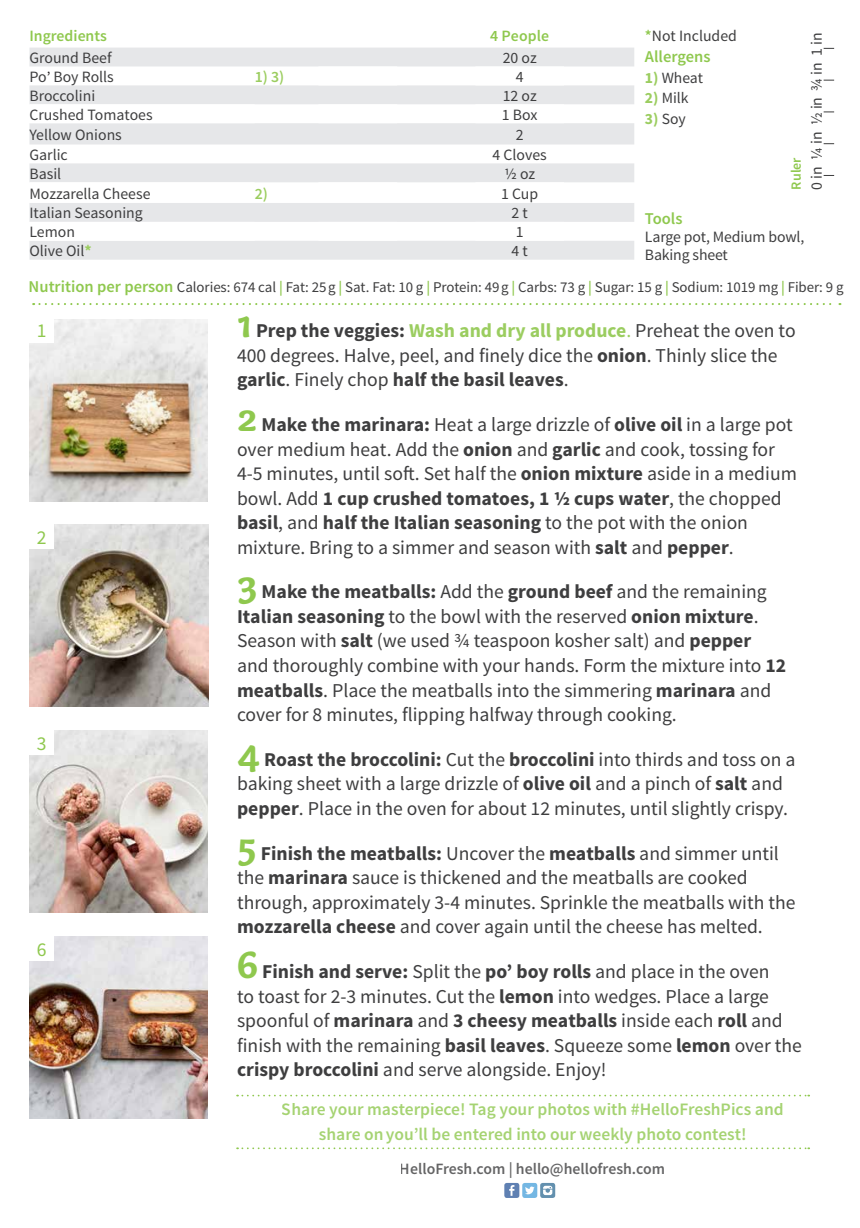
<style>
.page{position:relative;width:860px;height:1228px;background:#fff}
.page>*{position:absolute;margin:0;border:0;box-sizing:border-box;transform-origin:0 0}
.t1{font:19.6px/24.5px "Source Sans Pro";color:#3e3e3f}
.t2{font:19.6px "Source Sans Pro";color:#8fc84e}
.t3{font:600 17.5px/24.5px "Source Sans Pro";color:#8fc84f;text-align:center}
.t4{font:600 16.45px "Source Sans Pro";color:#8fc84e}
.t5{font:15.75px/17.5px "Source Sans Pro";color:#3e3e3f}
.t6{font:600 15.75px "Source Sans Pro";color:#3e3e3f}
.t7{font:600 15.75px "Source Sans Pro";color:#8fc84e}
.t8{font:600 15.75px "Source Sans Pro";color:#9bcd5f}
.t9{font:15.58px "Source Sans Pro";color:#3e3e3f}
.t10{font:14.88px "Source Sans Pro";letter-spacing:-.005em;color:#3e3e3f}
.t11{font:600 14px "Source Sans Pro";color:#8fc84e}
.s1{font-size:14.88px;color:#231f20}
.s2{font-weight:700;color:#9bcd5f}
.s3{font-weight:600;color:#8fc84e}
.s4{font-weight:600;font-size:16.45px;color:#8fc84e}
.s5{font-family:"Capucine Basic";font-weight:700;font-size:41.12px;color:#8fc84e}
.s6{font-weight:700}
.s7{font-weight:700;color:#9bcd60}
.s8{color:#9bcd60}
</style>
<div class="page">
<img style="left:29px;top:730px;width:179px;height:182px">
<img style="left:29px;top:936px;width:179px;height:182px">
<img style="left:29px;top:319px;width:179px;height:182px">
<img style="left:30px;top:524px;width:178px;height:182px">
<svg style="left:29px;top:48px;width:605px;height:212px;fill:#e6e7e9"></svg>
<svg style="left:29px;top:66px;width:535px;height:175px"></svg>
<div style="left:29px;top:318px;width:25px;height:24px;background:#fff"></div>
<div style="left:29px;top:524px;width:25px;height:24px;background:#fff"></div>
<div style="left:29px;top:730px;width:25px;height:24px;background:#fff"></div>
<div style="left:29px;top:936px;width:25px;height:25px;background:#fff"></div>
<svg style="left:33px;top:303px;width:807px;height:2px"></svg>
<svg style="left:504px;top:1182px;width:15px;height:15px"></svg>
<svg style="left:509px;top:1184px;width:5px;height:11px"></svg>
<svg style="left:540px;top:1182px;width:15px;height:15px"></svg>
<svg style="left:543px;top:1185px;width:9px;height:9px"></svg>
<svg style="left:522px;top:1182px;width:15px;height:15px"></svg>
<svg style="left:525px;top:1186px;width:9px;height:8px"></svg>
<svg style="left:237px;top:1094px;width:572px;height:2px"></svg>
<svg style="left:237px;top:1147px;width:572px;height:1px"></svg>
<p class="t7" style="left:29px;top:26px;width:79px">Ingredients</p>
<p class="t7" style="left:490px;top:26px;width:61px">4 People</p>
<p class="t5" style="left:29px;top:49px;width:84px">Ground Beef</p>
<p class="t5" style="left:502px;top:49px;width:35px">20 oz</p>
<p class="t5" style="left:29px;top:68px;width:86px">Po<span class="s1">’</span> Boy Rolls</p>
<p class="t8" style="left:255px;top:67px;width:31px">1) 3)</p>
<p class="t5" style="left:515px;top:68px;width:9px">4</p>
<p class="t5" style="left:29px;top:87px;width:67px">Broccolini</p>
<p class="t5" style="left:502px;top:87px;width:35px">12 oz</p>
<p class="t5" style="left:29px;top:106px;width:125px">Crushed Tomatoes</p>
<p class="t5" style="left:502px;top:106px;width:37px">1 Box</p>
<p class="t5" style="left:29px;top:126px;width:94px">Yellow Onions</p>
<p class="t5" style="left:515px;top:126px;width:9px">2</p>
<p class="t5" style="left:29px;top:146px;width:40px">Garlic</p>
<p class="t5" style="left:492px;top:146px;width:56px">4 Cloves</p>
<p class="t5" style="left:29px;top:165px;width:33px">Basil</p>
<p class="t5" style="left:504px;top:165px;width:33px">1/2 oz</p>
<p class="t5" style="left:29px;top:185px;width:122px">Mozzarella Cheese</p>
<p class="t8" style="left:255px;top:183px;width:15px">2)</p>
<p class="t5" style="left:501px;top:185px;width:39px">1 Cup</p>
<p class="t5" style="left:29px;top:204px;width:115px">Italian Seasoning</p>
<p class="t5" style="left:511px;top:204px;width:18px">2 t</p>
<p class="t5" style="left:29px;top:223px;width:47px">Lemon</p>
<p class="t5" style="left:515px;top:223px;width:9px">1</p>
<p class="t5" style="left:29px;top:242px;width:64px">Olive Oil<span class="s2">*</span></p>
<p class="t5" style="left:511px;top:242px;width:18px">4 t</p>
<p class="t5" style="left:644px;top:27px;width:93px"><span class="s3">*</span>Not Included</p>
<p class="t4" style="left:644px;top:46px;width:67px">Allergens</p>
<p class="t9" style="left:644px;top:68px;width:60px"><span class="s2">1)</span> Wheat</p>
<p class="t9" style="left:644px;top:89px;width:45px"><span class="s2">2)</span> Milk</p>
<p class="t9" style="left:644px;top:109px;width:42px"><span class="s2">3)</span> Soy</p>
<p class="t11" style="left:787px;top:189px;width:34px;rotate:-90deg">Ruler</p>
<p class="t5" style="left:807px;top:189px;width:159px;rotate:-90deg">0 in ¼ in ½ in ¾ in 1 in</p>
<p class="t4" style="left:644px;top:209px;width:39px">Tools</p>
<p class="t5" style="left:644px;top:228px;width:161px">Large pot, Medium bowl,<br>Baking sheet</p>
<p class="t10" style="left:29px;top:277px;width:816px"><span class="s4">Nutrition per person</span> Calories: 674 cal <span class="s3">|</span> Fat: 25g <span class="s3">|</span> Sat. Fat: 10 g <span class="s3">|</span> Protein: 49g <span class="s3">|</span> Carbs: 73 g <span class="s3">|</span> Sugar: 15 g <span class="s3">|</span> Sodium: 1019 mg <span class="s3">|</span> Fiber: 9 g</p>
<p class="t2" style="left:37px;top:319px;width:11px">1</p>
<p class="t2" style="left:37px;top:525px;width:11px">2</p>
<p class="t2" style="left:37px;top:731px;width:11px">3</p>
<p class="t2" style="left:37px;top:937px;width:11px">6</p>
<p class="t1" style="left:237px;top:319px;width:560px"><span class="s5">1</span> <span class="s6">Prep the veggies:</span> <span class="s7">Wash and dry all produce</span><span class="s8">.</span> Preheat the oven to<br>400 degrees. Halve, peel, and finely dice the <span class="s6">onion</span>. Thinly slice the <span class="s6">garlic</span>. Finely chop <span class="s6">half the basil leaves</span>.</p>
<p class="t1" style="left:237px;top:412px;width:561px"><span class="s5">2</span> <span class="s6">Make the marinara:</span> Heat a large drizzle of <span class="s6">olive oil</span> in a large pot over medium heat. Add the <span class="s6">onion</span> and <span class="s6">garlic</span> and cook, tossing for 4-5 minutes, until soft. Set half the <span class="s6">onion mixture</span> aside in a medium bowl. Add <span class="s6">1 cup crushed tomatoes, 1 1/2 cups water</span>, the chopped <span class="s6">basil</span>, and <span class="s6">half the Italian seasoning</span> to the pot with the onion mixture. Bring to a simmer and season with <span class="s6">salt</span> and <span class="s6">pepper</span>.</p>
<p class="t1" style="left:237px;top:580px;width:550px"><span class="s5">3</span> <span class="s6">Make the meatballs:</span> Add the <span class="s6">ground beef</span> and the remaining <span class="s6">Italian seasoning</span> to the bowl with the reserved <span class="s6">onion mixture</span>.<br>Season with <span class="s6">salt</span> (we used ¾ teaspoon kosher salt) and <span class="s6">pepper </span>and thoroughly combine with your hands. Form the mixture into <span class="s6">12 meatballs</span>. Place the meatballs into the simmering <span class="s6">marinara</span> and cover for 8 minutes, flipping halfway through cooking.</p>
<p class="t1" style="left:237px;top:747px;width:559px"><span class="s5">4</span> <span class="s6">Roast the broccolini:</span> Cut the <span class="s6">broccolini</span> into thirds and toss on a baking sheet with a large drizzle of <span class="s6">olive oil</span> and a pinch of <span class="s6">salt</span> and <span class="s6">pepper</span>. Place in the oven for about 12 minutes, until slightly crispy.</p>
<p class="t1" style="left:237px;top:841px;width:559px"><span class="s5">5</span> <span class="s6">Finish the meatballs:</span> Uncover the <span class="s6">meatballs</span> and simmer until the <span class="s6">marinara</span> sauce is thickened and the meatballs are cooked through, approximately 3-4 minutes. Sprinkle the meatballs with the <span class="s6">mozzarella cheese</span> and cover again until the cheese has melted.</p>
<p class="t1" style="left:237px;top:959px;width:566px"><span class="s5">6</span> <span class="s6">Finish and serve:</span> Split the <span class="s6">po’ boy rolls</span> and place in the oven<br>to toast for 2-3 minutes. Cut the <span class="s6">lemon</span> into wedges. Place a large spoonful of <span class="s6">marinara</span> and <span class="s6">3 cheesy meatballs</span> inside each <span class="s6">roll</span> and finish with the remaining <span class="s6">basil leaves</span>. Squeeze some <span class="s6">lemon</span> over the <span class="s6">crispy broccolini</span> and serve alongside. Enjoy!</p>
<p class="t3" style="left:282px;top:1097px;width:503px">Share your masterpiece! Tag your photos with #HelloFreshPics and share onyou’ll be entered into our weekly photo contest!</p>
<p class="t6" style="left:399px;top:1158px;width:267px">HelloFresh.com | hello@hellofresh.com</p>
</div>
